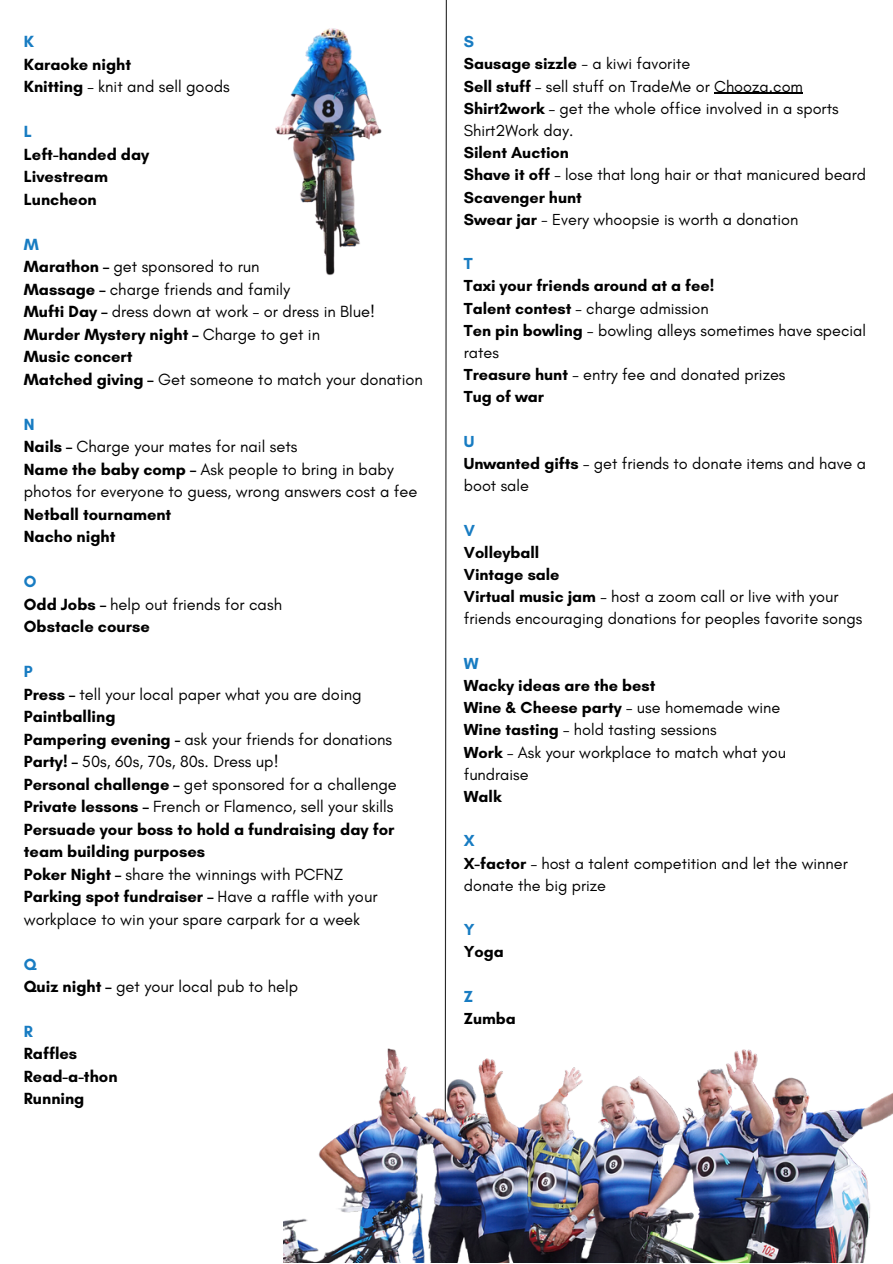
<style>
.page{position:relative;width:893px;height:1264px;background:#fff}
.page>*{position:absolute;margin:0;border:0;box-sizing:border-box;transform-origin:0 0}
.t1{font:16.5px/22.5px "Glacial Indifference";color:#000}
.t2{font:700 16.5px/22.5px "Glacial Indifference";color:#000}
.t3{font:700 16.5px "Glacial Indifference";color:#187cc2}
.t4{font:16.2px/22.2px "Glacial Indifference";color:#000}
.t5{font:700 16.2px "Glacial Indifference";color:#000}
.t6{font:700 16.2px "Glacial Indifference";color:#187cc2}
.s1{font-weight:700}
.s2{font-weight:400}
</style>
<div class="page">
<svg style="left:444px;top:0;width:3px;height:1000px"></svg>
<img style="left:275px;top:28px;width:107px;height:248px">
<img style="left:284px;top:1000px;width:608px;height:262px">
<hr style="left:714px;top:93px;width:89px;height:1px;background:#000">
<p class="t3" style="left:24px;top:32px;width:12px">K</p>
<p class="t2" style="left:24px;top:53px;width:109px">Karaoke night</p>
<p class="t1" style="left:24px;top:75px;width:207px"><span class="s1">Knitting</span> – knit and sell goods</p>
<p class="t3" style="left:24px;top:122px;width:10px">L</p>
<p class="t2" style="left:24px;top:143px;width:127px">Left-handed day</p>
<p class="t2" style="left:24px;top:165px;width:86px">Livestream</p>
<p class="t2" style="left:24px;top:188px;width:74px">Luncheon</p>
<p class="t3" style="left:24px;top:234px;width:17px">M</p>
<p class="t1" style="left:24px;top:255px;width:237px"><span class="s1">Marathon –</span> get sponsored to run</p>
<p class="t1" style="left:24px;top:278px;width:268px"><span class="s1">Massage –</span> charge friends and family</p>
<p class="t1" style="left:24px;top:300px;width:353px"><span class="s1">Mufti Day –</span> dress down at work – or dress in Blue!</p>
<p class="t2" style="left:24px;top:323px;width:298px">Murder Mystery night – <span class="s2">Charge to get in</span></p>
<p class="t2" style="left:24px;top:345px;width:110px">Music concert</p>
<p class="t1" style="left:24px;top:368px;width:400px"><span class="s1">Matched giving –</span> Get someone to match your donation</p>
<p class="t3" style="left:24px;top:414px;width:12px">N</p>
<p class="t1" style="left:24px;top:435px;width:275px"><span class="s1">Nails –</span> Charge your mates for nail sets</p>
<p class="t1" style="left:24px;top:457px;width:395px"><span class="s1">Name the baby comp –</span> Ask people to bring in baby photos for everyone to guess, wrong answers cost a fee</p>
<p class="t2" style="left:24px;top:502px;width:149px">Netball tournament</p>
<p class="t2" style="left:24px;top:525px;width:93px">Nacho night</p>
<p class="t3" style="left:24px;top:571px;width:14px">O</p>
<p class="t1" style="left:24px;top:592px;width:260px"><span class="s1">Odd Jobs –</span> help out friends for cash</p>
<p class="t2" style="left:24px;top:615px;width:127px">Obstacle course</p>
<p class="t3" style="left:24px;top:661px;width:10px">P</p>
<p class="t1" style="left:24px;top:682px;width:339px"><span class="s1">Press –</span> tell your local paper what you are doing</p>
<p class="t2" style="left:24px;top:705px;width:93px">Paintballing</p>
<p class="t1" style="left:24px;top:727px;width:370px"><span class="s1">Pampering evening -</span> ask your friends for donations</p>
<p class="t1" style="left:24px;top:750px;width:256px"><span class="s1">Party! –</span> 50s, 60s, 70s, 80s. Dress up!</p>
<p class="t1" style="left:24px;top:772px;width:374px"><span class="s1">Personal challenge –</span> get sponsored for a challenge</p>
<p class="t1" style="left:24px;top:795px;width:371px"><span class="s1">Private lessons –</span> French or Flamenco, sell your skills</p>
<p class="t2" style="left:24px;top:817px;width:372px">Persuade your boss to hold a fundraising day for team building purposes</p>
<p class="t1" style="left:24px;top:862px;width:321px"><span class="s1">Poker Night –</span> share the winnings with PCFNZ</p>
<p class="t1" style="left:24px;top:885px;width:355px"><span class="s1">Parking spot fundraiser –</span> Have a raffle with your workplace to win your spare carpark for a week</p>
<p class="t3" style="left:24px;top:953px;width:14px">Q</p>
<p class="t1" style="left:24px;top:974px;width:276px"><span class="s1">Quiz night –</span> get your local pub to help</p>
<p class="t3" style="left:24px;top:1021px;width:11px">R</p>
<p class="t2" style="left:24px;top:1042px;width:55px">Raffles</p>
<p class="t2" style="left:24px;top:1064px;width:95px">Read-a-thon</p>
<p class="t2" style="left:24px;top:1087px;width:62px">Running</p>
<p class="t6" style="left:464px;top:32px;width:12px">S</p>
<p class="t4" style="left:464px;top:53px;width:228px"><span class="s1">Sausage sizzle</span> - a kiwi favorite</p>
<p class="t4" style="left:464px;top:75px;width:341px"><span class="s1">Sell stuff</span> – sell stuff on TradeMe or Chooza.com</p>
<p class="t4" style="left:464px;top:97px;width:376px"><span class="s1">Shirt2work</span> – get the whole office involved in a sports<br>Shirt2Work day.</p>
<p class="t5" style="left:464px;top:143px;width:107px">Silent Auction</p>
<p class="t4" style="left:464px;top:163px;width:404px"><span class="s1">Shave it off</span> – lose that long hair or that manicured beard</p>
<p class="t5" style="left:464px;top:187px;width:120px">Scavenger hunt</p>
<p class="t4" style="left:464px;top:208px;width:336px"><span class="s1">Swear jar</span> - Every whoopsie is worth a donation</p>
<p class="t6" style="left:464px;top:254px;width:10px">T</p>
<p class="t5" style="left:464px;top:276px;width:252px">Taxi your friends around at a fee!</p>
<p class="t4" style="left:464px;top:297px;width:246px"><span class="s1">Talent contest</span> – charge admission</p>
<p class="t4" style="left:464px;top:319px;width:404px"><span class="s1">Ten pin bowling</span> – bowling alleys sometimes have special rates</p>
<p class="t4" style="left:464px;top:363px;width:323px"><span class="s1">Treasure hunt</span> – entry fee and donated prizes</p>
<p class="t5" style="left:464px;top:387px;width:82px">Tug of war</p>
<p class="t6" style="left:464px;top:431px;width:12px">U</p>
<p class="t4" style="left:464px;top:452px;width:404px"><span class="s1">Unwanted gifts</span> – get friends to donate items and have a boot sale</p>
<p class="t6" style="left:464px;top:520px;width:13px">V</p>
<p class="t5" style="left:464px;top:542px;width:77px">Volleyball</p>
<p class="t5" style="left:464px;top:564px;width:97px">Vintage sale</p>
<p class="t4" style="left:464px;top:585px;width:400px"><span class="s1">Virtual music jam</span> – host a zoom call or live with your friends encouraging donations for peoples favorite songs</p>
<p class="t6" style="left:464px;top:653px;width:16px">W</p>
<p class="t5" style="left:464px;top:675px;width:193px">Wacky ideas are the best</p>
<p class="t5" style="left:464px;top:697px;width:318px">Wine &amp; Cheese party <span class="s2">– use homemade wine</span></p>
<p class="t4" style="left:464px;top:718px;width:254px"><span class="s1">Wine tasting</span> – hold tasting sessions</p>
<p class="t4" style="left:464px;top:740px;width:323px"><span class="s1">Work</span> – Ask your workplace to match what you fundraise</p>
<p class="t5" style="left:464px;top:786px;width:39px">Walk</p>
<p class="t6" style="left:464px;top:831px;width:12px">X</p>
<p class="t4" style="left:464px;top:851px;width:385px"><span class="s1">X-factor</span> – host a talent competition and let the winner donate the big prize</p>
<p class="t6" style="left:464px;top:919px;width:12px">Y</p>
<p class="t5" style="left:464px;top:942px;width:42px">Yoga</p>
<p class="t6" style="left:464px;top:986px;width:11px">Z</p>
<p class="t5" style="left:464px;top:1008px;width:54px">Zumba</p>
</div>
